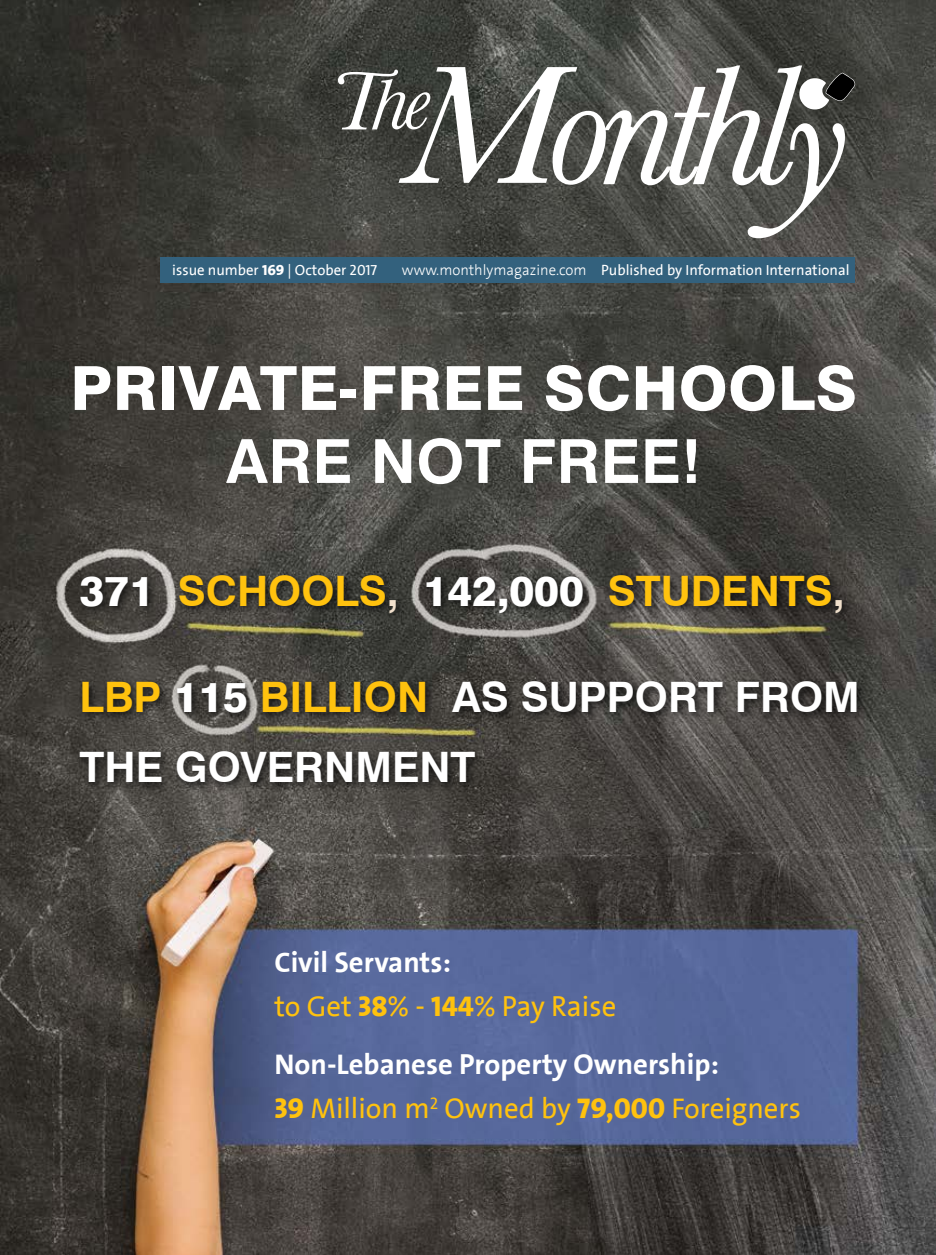
<style>
.page{position:relative;width:936px;height:1255px;background:#fff}
.page>*{position:absolute;margin:0;border:0;box-sizing:border-box;transform-origin:0 0}
.t1{font:800 60.75px "Swiss 721 BT";letter-spacing:.01em;color:#fff}
.t2{font:700 60.75px "Swiss 721 BT";letter-spacing:.01em;color:#fff}
.t3{font:700 42px/70.1px "Swiss 721 BT";color:#fff}
.t4{font:700 42px "Swiss 721 BT";color:#ffc20e}
.t5{font:700 28.8px/43.8px "The Sans Arab";color:#fff}
.t6{font:28.8px/43.8px "The Sans Arab";color:#ffc20e}
.t7{font:14.7px "The Sans Arab";color:#fff}
.s1{font-weight:800}
.s2{font-weight:300}
.s3{font-weight:800;color:#fff}
.s4{color:#f1e0cc}
.s5{color:#ffc20e}
.s6{font-weight:700;color:#fff}
.s7{font-weight:800;color:#ffc20e}
.s8{font-weight:400;color:#ffc20e}
</style>
<div class="page">
<img style="left:0;top:0;width:935px;height:1254px">
<svg style="left:338px;top:65px;width:517px;height:173px"></svg>
<div style="left:161px;top:257px;width:694px;height:26px;background:#33617d"></div>
<div style="left:75px;top:570px;width:792px;height:223px;background:#000;opacity:.75"></div>
<p class="t7" style="left:172px;top:260px;width:206px">issue number <span class="s1">169</span> | October 2017</p>
<p class="t7" style="left:402px;top:260px;width:449px"><span class="s2">www.monthlymagazine.com</span> Published by Information International</p>
<h1 class="t1" style="left:70px;top:351px;width:788px">PRIVATE-FREE SCHOOLS</h1>
<h1 class="t2" style="left:226px;top:419px;width:476px">ARE NOT FREE!</h1>
<h2 class="t4" style="left:80px;top:562px;width:766px"><span class="s3">371</span> SCHOOLS<span class="s4">,</span> <span class="s3">142,000</span> STUDENTS<span class="s4">,</span></h2>
<h2 class="t3" style="left:80px;top:661px;width:781px"><span class="s5">LBP</span> <span class="s1">115</span> <span class="s5">BILLION</span> AS SUPPORT FROM<br>THE GOVERNMENT</h2>
<h3 class="t6" style="left:274px;top:941px;width:343px"><span class="s6">Civil Servants:<br></span>to Get <span class="s1">38</span>% - <span class="s1">144</span>% Pay Raise</h3>
<h3 class="t5" style="left:274px;top:1042px;width:528px">Non-Lebanese Property Ownership:<br><span class="s7">39</span> <span class="s8">Million m</span><sup>2</sup> <span class="s8">Owned by</span> <span class="s7">79,000</span> <span class="s8">Foreigners</span></h3>
</div>
